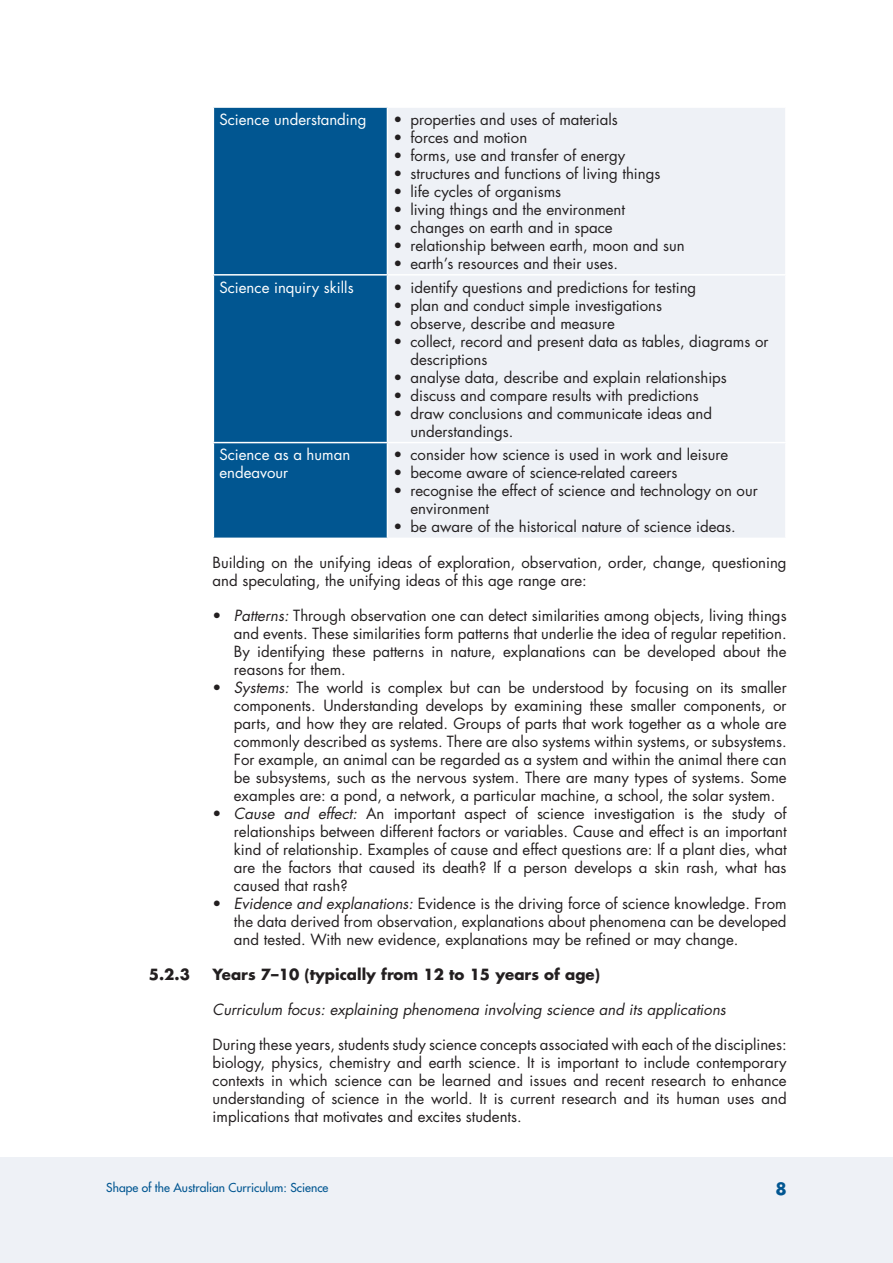
<style>
.page{position:relative;width:893px;height:1263px;background:#fff}
.page>*{position:absolute;margin:0;border:0;box-sizing:border-box;transform-origin:0 0}
.t1{font:700 16.5px "Futura";color:#015691}
.Body_Indent_2_-_Bull{font:15px/18px "Futura";color:#231f20;text-align:justify}
.Body_Indent_2{font:15px/18px "Futura";color:#231f20}
.Body_Indent_2-2{font:italic 15px "Futura";color:#231f20}
.Body_Indent_2-3{font:15px/18px "Futura";color:#fff}
.Body_Indent_2-4{font:700 15px "Futura";color:#231f20}
.t2{font:12px "Futura";color:#015691}
.s1{font-style:italic}
</style>
<div class="page">
<div style="left:0;top:1158px;width:893px;height:105px;background:#eef1f6"></div>
<div style="left:214px;top:108px;width:173px;height:430px;background:#015691"></div>
<div style="left:388px;top:108px;width:397px;height:430px;background:#eef1f6"></div>
<hr style="left:387px;top:274px;width:400px;height:2px;background:#fff">
<hr style="left:387px;top:442px;width:400px;height:1px;background:#fff">
<hr style="left:213px;top:274px;width:174px;height:2px;background:#fff">
<hr style="left:213px;top:442px;width:174px;height:1px;background:#fff">
<p class="Body_Indent_2-3" style="left:219px;top:110px;width:149px">Science understanding</p>
<p class="Body_Indent_2" style="left:393px;top:110px;width:226px">• properties and uses of materials</p>
<p class="Body_Indent_2" style="left:393px;top:128px;width:135px">• forces and motion</p>
<p class="Body_Indent_2" style="left:393px;top:146px;width:233px">• forms, use and transfer of energy</p>
<p class="Body_Indent_2" style="left:393px;top:164px;width:268px">• structures and functions of living things</p>
<p class="Body_Indent_2" style="left:393px;top:182px;width:169px">• life cycles of organisms</p>
<p class="Body_Indent_2" style="left:393px;top:200px;width:233px">• living things and the environment</p>
<p class="Body_Indent_2" style="left:393px;top:218px;width:221px">• changes on earth and in space</p>
<p class="Body_Indent_2" style="left:393px;top:236px;width:293px">• relationship between earth, moon and sun</p>
<p class="Body_Indent_2" style="left:393px;top:254px;width:226px">• earth’s resources and their uses.</p>
<p class="Body_Indent_2-3" style="left:219px;top:278px;width:136px">Science inquiry skills</p>
<p class="Body_Indent_2" style="left:393px;top:278px;width:304px">• identify questions and predictions for testing</p>
<p class="Body_Indent_2" style="left:393px;top:296px;width:270px">• plan and conduct simple investigations</p>
<p class="Body_Indent_2" style="left:393px;top:314px;width:223px">• observe, describe and measure</p>
<p class="Body_Indent_2" style="left:410px;top:332px;width:360px;text-indent:-17px">• collect, record and present data as tables, diagrams or descriptions</p>
<p class="Body_Indent_2" style="left:393px;top:368px;width:335px">• analyse data, describe and explain relationships</p>
<p class="Body_Indent_2" style="left:393px;top:386px;width:307px">• discuss and compare results with predictions</p>
<p class="Body_Indent_2" style="left:410px;top:404px;width:303px;text-indent:-17px">• draw conclusions and communicate ideas and understandings.</p>
<p class="Body_Indent_2-3" style="left:219px;top:446px;width:132px">Science as a human endeavour</p>
<p class="Body_Indent_2" style="left:393px;top:446px;width:336px">• consider how science is used in work and leisure</p>
<p class="Body_Indent_2" style="left:393px;top:464px;width:285px">• become aware of science-related careers</p>
<p class="Body_Indent_2" style="left:410px;top:482px;width:349px;text-indent:-17px">• recognise the effect of science and technology on our environment</p>
<p class="Body_Indent_2" style="left:393px;top:518px;width:344px">• be aware of the historical nature of science ideas.</p>
<p class="Body_Indent_2" style="left:213px;top:553px;width:575px">Building on the unifying ideas of exploration, observation, order, change, questioning and speculating, the unifying ideas of this age range are:</p>
<p class="Body_Indent_2_-_Bull" style="left:234px;top:606px;width:554px;text-indent:-21px">• <span class="s1">Patterns:</span> Through observation one can detect similarities among objects, living things and events. These similarities form patterns that underlie the idea of regular repetition.<br>By identifying these patterns in nature, explanations can be developed about the reasons for them.</p>
<p class="Body_Indent_2_-_Bull" style="left:234px;top:678px;width:554px;text-indent:-21px">• <span class="s1">Systems:</span> The world is complex but can be understood by focusing on its smaller components. Understanding develops by examining these smaller components, or parts, and how they are related. Groups of parts that work together as a whole are commonly described as systems. There are also systems within systems, or subsystems.<br>For example, an animal can be regarded as a system and within the animal there can be subsystems, such as the nervous system. There are many types of systems. Some examples are: a pond, a network, a particular machine, a school, the solar system.</p>
<p class="Body_Indent_2_-_Bull" style="left:234px;top:804px;width:554px;text-indent:-21px">• <span class="s1">Cause and effect:</span> An important aspect of science investigation is the study of relationships between different factors or variables. Cause and effect is an important kind of relationship. Examples of cause and effect questions are: If a plant dies, what are the factors that caused its death? If a person develops a skin rash, what has caused that rash?</p>
<p class="Body_Indent_2_-_Bull" style="left:234px;top:894px;width:554px;text-indent:-21px">• <span class="s1">Evidence and explanations:</span> Evidence is the driving force of science knowledge. From the data derived from observation, explanations about phenomena can be developed and tested. With new evidence, explanations may be refined or may change.</p>
<p class="Body_Indent_2-4" style="left:149px;top:964px;width:43px">5.2.3</p>
<p class="Body_Indent_2-4" style="left:213px;top:964px;width:389px">Years 7–10 (typically from 12 to 15 years of age)</p>
<p class="Body_Indent_2-2" style="left:213px;top:999px;width:515px">Curriculum focus: explaining phenomena involving science and its applications</p>
<p class="Body_Indent_2" style="left:213px;top:1035px;width:576px;text-align:justify">During these years, students study science concepts associated with each of the disciplines: biology, physics, chemistry and earth science. It is important to include contemporary contexts in which science can be learned and issues and recent research to enhance understanding of science in the world. It is current research and its human uses and implications that motivates and excites students.</p>
<p class="t2" style="left:106px;top:1179px;width:224px">Shape of the Australian Curriculum: Science</p>
<p class="t1" style="left:775px;top:1178px;width:13px">8</p>
</div>
